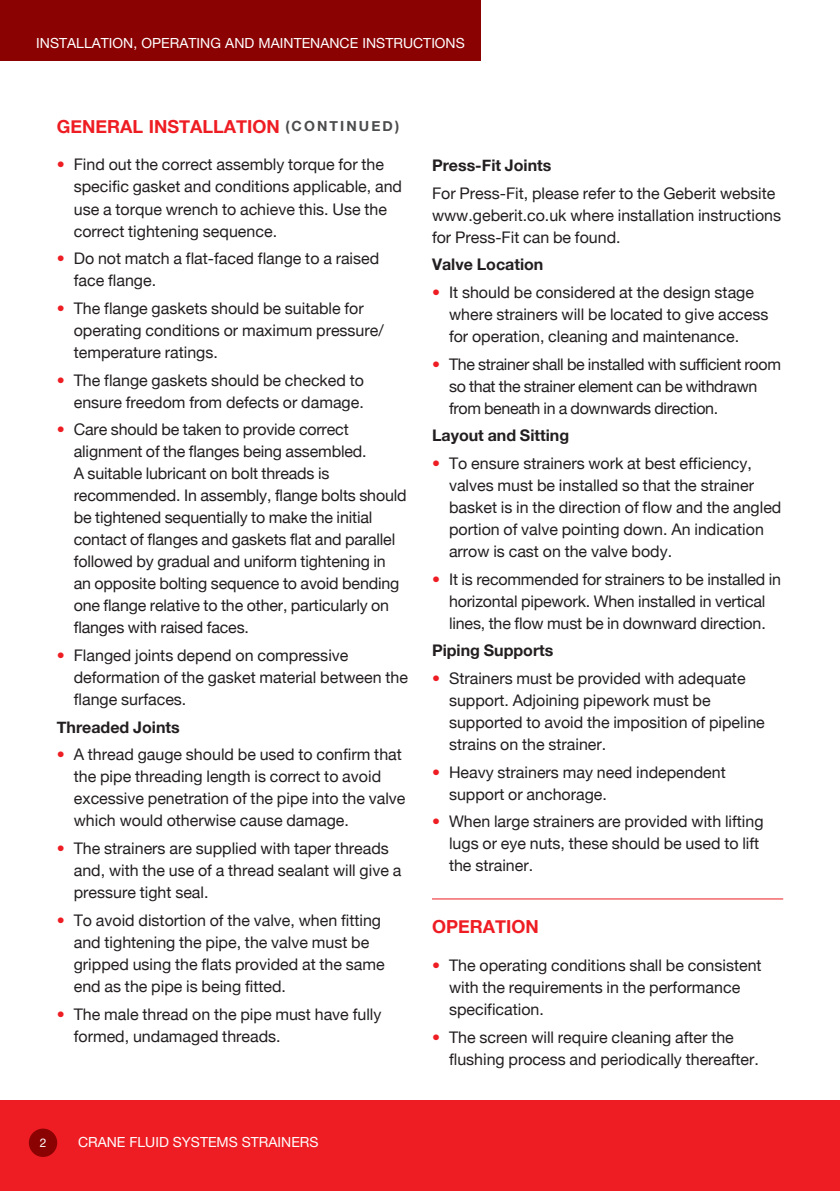
<style>
.page{position:relative;width:840px;height:1191px;background:#fff}
.page>*{position:absolute;margin:0;border:0;box-sizing:border-box;transform-origin:0 0}
.t1{font:700 18px "Helvetica Neue";color:#ee1d23}
.red_bullets{font:16px/22px "Helvetica Neue";color:#231f20}
.red_bullets-2{font:16px/22px "Helvetica Neue";letter-spacing:-.02em;color:#231f20}
.red_bullets-3{font:700 16px "Helvetica Neue";color:#231f20}
.t2{font:14px "Helvetica Neue";color:#fff}
.t3{font:12px "Helvetica Neue";color:#fff}
.s1{font-size:14px;color:#4b4c4d}
.s2{color:#ee1d23}
</style>
<div class="page">
<div style="left:0;top:0;width:480px;height:61px;background:#8b0202"></div>
<div style="left:0;top:1100px;width:839px;height:91px;background:#ee1d23"></div>
<div style="left:30px;top:1129px;width:26px;height:27px;background:#8b0202;border-radius:50%"></div>
<div style="left:29px;top:1128px;width:28px;height:29px;border:2px solid #8b0202;border-radius:50%"></div>
<hr style="left:432px;top:898px;width:350px;height:1px;background:#ee1d23">
<p class="t2" style="left:36px;top:35px;width:430px">INSTALLATION, OPERATING AND MAINTENANCE INSTRUCTIONS</p>
<p class="t1" style="left:57px;top:112px;width:344px">GENERAL INSTALLATION <span class="s1">(CONTINUED)</span></p>
<p class="red_bullets" style="left:74px;top:155px;width:329px;text-indent:-17px"><span class="s2">•</span> Find out the correct assembly torque for the specific gasket and conditions applicable, and use a torque wrench to achieve this. Use the correct tightening sequence.</p>
<p class="red_bullets" style="left:74px;top:248px;width:307px;text-indent:-17px"><span class="s2">•</span> Do not match a flat-faced flange to a raised face flange.</p>
<p class="red_bullets" style="left:74px;top:298px;width:311px;text-indent:-17px"><span class="s2">•</span> The flange gaskets should be suitable for operating conditions or maximum pressure/ temperature ratings.</p>
<p class="red_bullets" style="left:57px;top:370px;width:308px;text-align:right"><span class="s2">•</span> The flange gaskets should be checked to ensure freedom from defects or damage.</p>
<p class="red_bullets" style="left:74px;top:419px;width:334px;text-indent:-17px"><span class="s2">•</span> Care should be taken to provide correct alignment of the flanges being assembled.<br>A suitable lubricant on bolt threads is recommended. In assembly, flange bolts should be tightened sequentially to make the initial contact of flanges and gaskets flat and parallel followed by gradual and uniform tightening in an opposite bolting sequence to avoid bending one flange relative to the other, particularly on flanges with raised faces.</p>
<p class="red_bullets" style="left:74px;top:645px;width:335px;text-indent:-17px"><span class="s2">•</span> Flanged joints depend on compressive deformation of the gasket material between the flange surfaces.</p>
<p class="red_bullets-3" style="left:57px;top:714px;width:124px">Threaded Joints</p>
<p class="red_bullets" style="left:74px;top:744px;width:333px;text-indent:-17px"><span class="s2">•</span> A thread gauge should be used to confirm that the pipe threading length is correct to avoid excessive penetration of the pipe into the valve which would otherwise cause damage.</p>
<p class="red_bullets" style="left:74px;top:838px;width:329px;text-indent:-17px"><span class="s2">•</span> The strainers are supplied with taper threads and, with the use of a thread sealant will give a pressure tight seal.</p>
<p class="red_bullets" style="left:74px;top:910px;width:312px;text-indent:-17px"><span class="s2">•</span> To avoid distortion of the valve, when fitting and tightening the pipe, the valve must be gripped using the flats provided at the same end as the pipe is being fitted.</p>
<p class="red_bullets" style="left:74px;top:1003px;width:309px;text-indent:-17px"><span class="s2">•</span> The male thread on the pipe must have fully formed, undamaged threads.</p>
<p class="red_bullets-3" style="left:432px;top:153px;width:121px">Press-Fit Joints</p>
<p class="red_bullets" style="left:432px;top:183px;width:350px">For Press-Fit, please refer to the Geberit website www.geberit.co.uk where installation instructions for Press-Fit can be found.</p>
<p class="red_bullets-3" style="left:432px;top:252px;width:113px">Valve Location</p>
<p class="red_bullets" style="left:449px;top:282px;width:321px;text-indent:-17px"><span class="s2">•</span> It should be considered at the design stage where strainers will be located to give access for operation, cleaning and maintenance.</p>
<p class="red_bullets-2" style="left:449px;top:354px;width:333px;text-indent:-17px"><span class="s2">•</span> The strainer shall be installed with sufficient room so that the strainer element can be withdrawn from beneath in a downwards direction.</p>
<p class="red_bullets-3" style="left:432px;top:423px;width:139px">Layout and Sitting</p>
<p class="red_bullets" style="left:449px;top:453px;width:334px;text-indent:-17px"><span class="s2">•</span> To ensure strainers work at best efficiency, valves must be installed so that the strainer basket is in the direction of flow and the angled portion of valve pointing down. An indication arrow is cast on the valve body.</p>
<p class="red_bullets" style="left:432px;top:569px;width:350px;text-align:center"><span class="s2">•</span> It is recommended for strainers to be installed in horizontal pipework. When installed in vertical lines, the flow must be in downward direction.</p>
<p class="red_bullets-3" style="left:432px;top:638px;width:123px">Piping Supports</p>
<p class="red_bullets" style="left:449px;top:668px;width:317px;text-indent:-17px"><span class="s2">•</span> Strainers must be provided with adequate support. Adjoining pipework must be supported to avoid the imposition of pipeline strains on the strainer.</p>
<p class="red_bullets" style="left:449px;top:762px;width:278px;text-indent:-17px"><span class="s2">•</span> Heavy strainers may need independent support or anchorage.</p>
<p class="red_bullets" style="left:449px;top:811px;width:316px;text-indent:-17px"><span class="s2">•</span> When large strainers are provided with lifting lugs or eye nuts, these should be used to lift the strainer.</p>
<p class="t1" style="left:432px;top:913px;width:108px">OPERATION</p>
<p class="red_bullets" style="left:449px;top:955px;width:314px;text-indent:-17px"><span class="s2">•</span> The operating conditions shall be consistent with the requirements in the performance specification.</p>
<p class="red_bullets" style="left:449px;top:1027px;width:311px;text-indent:-17px"><span class="s2">•</span> The screen will require cleaning after the flushing process and periodically thereafter.</p>
<p class="t3" style="left:35px;top:1132px;width:8px">3</p>
<p class="t2" style="left:74px;top:1131px;width:319px">THERMOSTATIC MIXING VALVES: D1088 &amp; D1089</p>
<p class="t3" style="left:40px;top:1135px;width:8px">2</p>
<p class="t2" style="left:78px;top:1134px;width:242px">CRANE FLUID SYSTEMS STRAINERS</p>
</div>
